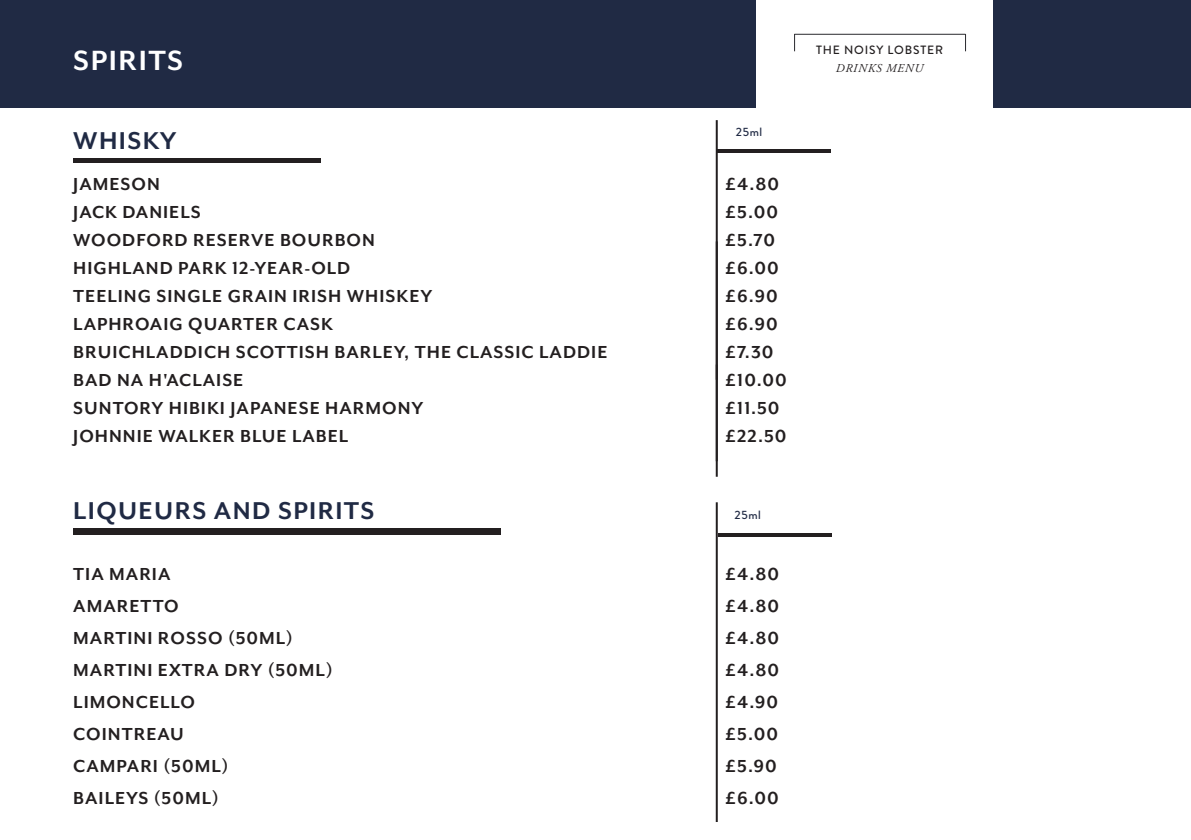
<style>
.page{position:relative;width:1191px;height:840px;background:#fff}
.page>*{position:absolute;margin:0;border:0;box-sizing:border-box;transform-origin:0 0}
.t1{font:700 32px "Mr Eaves Mod OT";letter-spacing:.05em;color:#fff}
.t2{font:700 28px "Mr Eaves Mod OT";letter-spacing:.05em;color:#202a44}
.t3{font:700 20px "Mr Eaves Mod OT";letter-spacing:.05em;color:#231f20}
.t4{font:500 12px "Brandon Grotesque";letter-spacing:.07em;color:#231f20}
.t5{font:italic 12px "Adobe Garamond Pro";letter-spacing:.065em;color:#231f20}
.t6{font:500 12px "Brandon Grotesque";letter-spacing:.05em;color:#202a44}
</style>
<div class="page">
<div style="left:0;top:0;width:755px;height:108px;background:#202a44"></div>
<div style="left:993px;top:0;width:198px;height:108px;background:#202a44"></div>
<hr style="left:716px;top:364px;width:2px;height:97px;background:#231f20">
<hr style="left:715px;top:120px;width:2px;height:356px;background:#231f20">
<hr style="left:717px;top:149px;width:114px;height:4px;background:#231f20">
<svg style="left:794px;top:35px;width:1px;height:16px"></svg>
<svg style="left:965px;top:34px;width:1px;height:17px"></svg>
<hr style="left:794px;top:34px;width:171px;height:1px;background:#29292e">
<hr style="left:716px;top:502px;width:2px;height:319px;background:#231f20">
<div style="left:73px;top:528px;width:428px;height:6px;background:#231f20"></div>
<hr style="left:718px;top:533px;width:113px;height:3px;background:#231f20">
<hr style="left:73px;top:158px;width:248px;height:4px;background:#231f20">
<p class="t1" style="left:73px;top:42px;width:111px">SPIRITS</p>
<p class="t6" style="left:736px;top:123px;width:28px">25ml</p>
<p class="t2" style="left:73px;top:125px;width:105px">WHISKY</p>
<p class="t3" style="left:73px;top:173px;width:88px">JAMESON</p>
<p class="t3" style="left:725px;top:173px;width:55px">£4.80</p>
<p class="t3" style="left:73px;top:201px;width:129px">JACK DANIELS</p>
<p class="t3" style="left:725px;top:201px;width:54px">£5.00</p>
<p class="t3" style="left:73px;top:229px;width:303px">WOODFORD RESERVE BOURBON</p>
<p class="t3" style="left:725px;top:229px;width:51px">£5.70</p>
<p class="t3" style="left:73px;top:257px;width:279px">HIGHLAND PARK 12-YEAR-OLD</p>
<p class="t3" style="left:725px;top:257px;width:55px">£6.00</p>
<p class="t3" style="left:73px;top:285px;width:361px">TEELING SINGLE GRAIN IRISH WHISKEY</p>
<p class="t3" style="left:725px;top:285px;width:54px">£6.90</p>
<p class="t3" style="left:73px;top:313px;width:261px">LAPHROAIG QUARTER CASK</p>
<p class="t3" style="left:725px;top:313px;width:54px">£6.90</p>
<p class="t3" style="left:73px;top:341px;width:536px">BRUICHLADDICH SCOTTISH BARLEY, THE CLASSIC LADDIE</p>
<p class="t3" style="left:725px;top:341px;width:50px">£7.30</p>
<p class="t3" style="left:73px;top:369px;width:172px">BAD NA H'ACLAISE</p>
<p class="t3" style="left:725px;top:369px;width:63px">£10.00</p>
<p class="t3" style="left:73px;top:397px;width:352px">SUNTORY HIBIKI JAPANESE HARMONY</p>
<p class="t3" style="left:725px;top:397px;width:56px">£11.50</p>
<p class="t3" style="left:73px;top:425px;width:276px">JOHNNIE WALKER BLUE LABEL</p>
<p class="t3" style="left:725px;top:425px;width:63px">£22.50</p>
<p class="t2" style="left:73px;top:494px;width:302px">LIQUEURS AND SPIRITS</p>
<p class="t6" style="left:734px;top:506px;width:28px">25ml</p>
<p class="t3" style="left:73px;top:562px;width:99px">TIA MARIA</p>
<p class="t3" style="left:725px;top:562px;width:55px">£4.80</p>
<p class="t3" style="left:73px;top:594px;width:107px">AMARETTO</p>
<p class="t3" style="left:725px;top:594px;width:55px">£4.80</p>
<p class="t3" style="left:73px;top:626px;width:221px">MARTINI ROSSO (50ML)</p>
<p class="t3" style="left:725px;top:626px;width:55px">£4.80</p>
<p class="t3" style="left:73px;top:658px;width:261px">MARTINI EXTRA DRY (50ML)</p>
<p class="t3" style="left:725px;top:658px;width:55px">£4.80</p>
<p class="t3" style="left:73px;top:690px;width:123px">LIMONCELLO</p>
<p class="t3" style="left:725px;top:690px;width:54px">£4.90</p>
<p class="t3" style="left:73px;top:722px;width:112px">COINTREAU</p>
<p class="t3" style="left:725px;top:722px;width:54px">£5.00</p>
<p class="t3" style="left:73px;top:754px;width:157px">CAMPARI (50ML)</p>
<p class="t3" style="left:725px;top:754px;width:53px">£5.90</p>
<p class="t3" style="left:73px;top:786px;width:147px">BAILEYS (50ML)</p>
<p class="t3" style="left:725px;top:786px;width:55px">£6.00</p>
<p class="t4" style="left:816px;top:42px;width:128px">THE NOISY LOBSTER</p>
<p class="t5" style="left:836px;top:61px;width:89px">DRINKS MENU</p>
</div>
